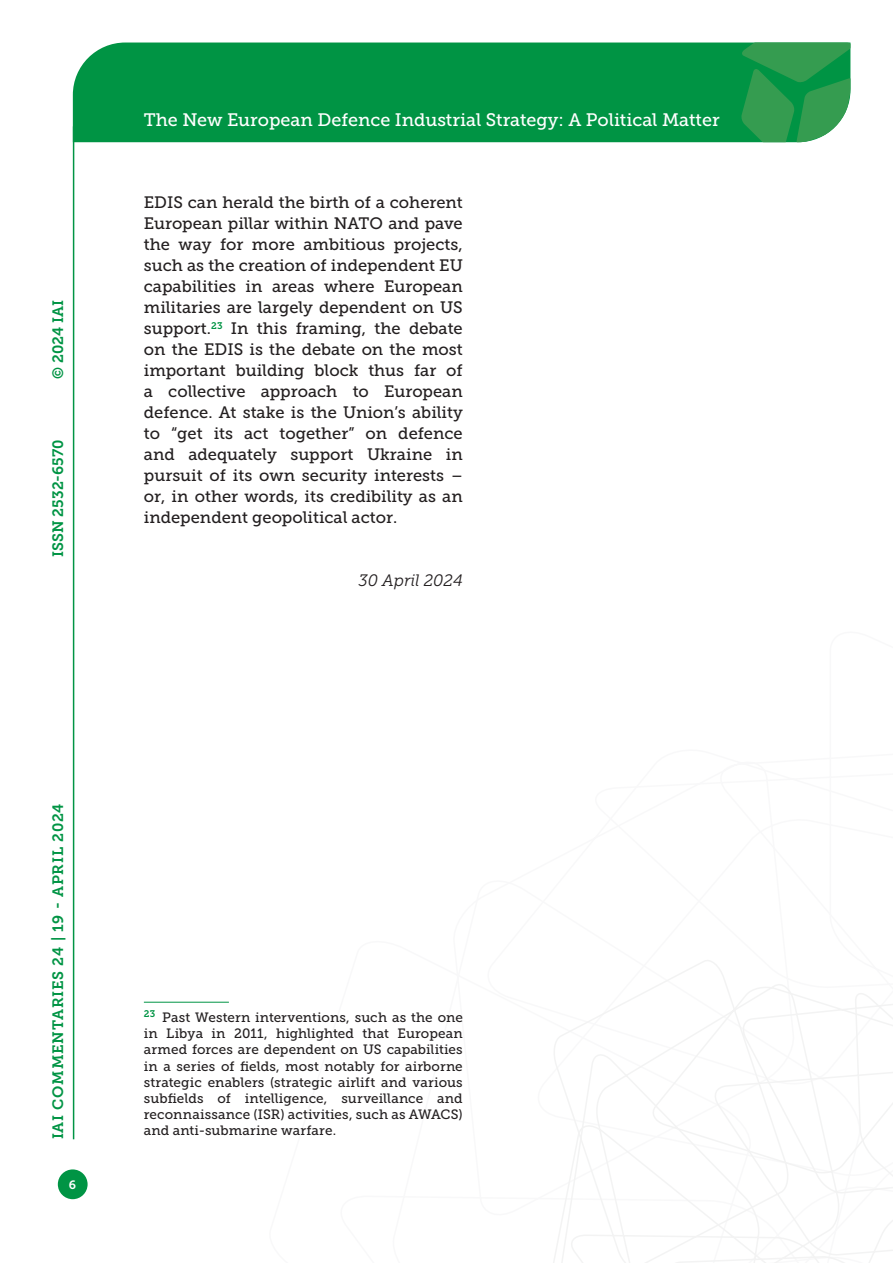
<style>
.page{position:relative;width:893px;height:1263px;background:#fff}
.page>*{position:absolute;margin:0;border:0;box-sizing:border-box;transform-origin:0 0}
.t1{font:18px "Museo Slab 500";color:#fff}
.t2{font:16.5px/21px "Museo Slab 500";color:#231f20;text-align:justify}
.Testo{font:italic 16.5px "Museo Slab 300";color:#231f20}
.t3{font:15px "Museo Slab 700";letter-spacing:.05em;color:#009444}
.t4{font:15px "Museo Slab 700";color:#009444}
.Nota{font:13.5px/16.2px "Museo Slab 500";letter-spacing:.01em;color:#231f20;text-align:justify}
.t5{font:12px "Museo Slab 700";color:#fff}
</style>
<div class="page">
<svg style="left:553px;top:960px;width:340px;height:303px"></svg>
<div style="left:73px;top:43px;width:668px;height:99px;background:#009444"></div>
<svg style="left:741px;top:43px;width:109px;height:99px;background:#319e55"></svg>
<div style="left:58px;top:1169px;width:30px;height:30px;background:#009444;border-radius:50%"></div>
<hr style="left:73px;top:126px;width:1px;height:1013px;background:#009444">
<hr style="left:144px;top:1002px;width:85px;height:1px;background:#009444">
<p class="t3" style="left:50px;top:379px;width:80px;rotate:-90deg">© 2024 IAI</p>
<p class="t4" style="left:50px;top:557px;width:119px;rotate:-90deg">ISSN 2532-6570</p>
<p class="t1" style="left:144px;top:110px;width:577px">The New European Defence Industrial Strategy: A Political Matter</p>
<p class="t2" style="left:144px;top:192px;width:320px">EDIS can herald the birth of a coherent European pillar within NATO and pave the way for more ambitious projects, such as the creation of independent EU capabilities in areas where European militaries are largely dependent on US support.<sup>23</sup> In this framing, the debate on the EDIS is the debate on the most important building block thus far of a collective approach to European defence. At stake is the Union’s ability to “get its act together” on defence and adequately support Ukraine in pursuit of its own security interests – or, in other words, its credibility as an independent geopolitical actor.</p>
<p class="Testo" style="left:358px;top:571px;width:106px">30 April 2024</p>
<p class="t3" style="left:50px;top:1139px;width:337px;rotate:-90deg">IAI COMMENTARIES 24 | 19 - APRIL 2024</p>
<p class="t5" style="left:69px;top:1178px;width:9px">6</p>
<p class="Nota" style="left:144px;top:1009px;width:320px"><sup>23</sup> Past Western interventions, such as the one in Libya in 2011, highlighted that European armed forces are dependent on US capabilities in a series of fields, most notably for airborne strategic enablers (strategic airlift and various subfields of intelligence, surveillance and reconnaissance (ISR) activities, such as AWACS) and anti-submarine warfare.</p>
</div>
